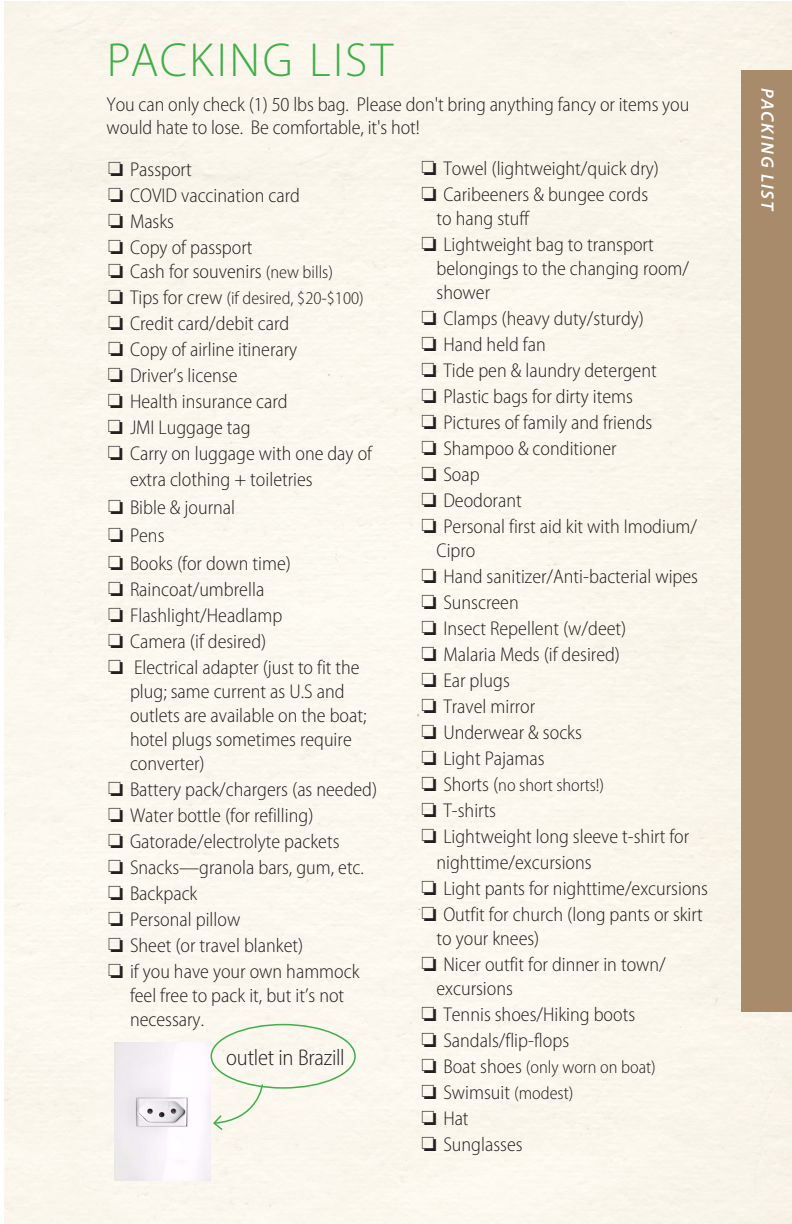
<style>
.page{position:relative;width:792px;height:1224px;background:#fff}
.page>*{position:absolute;margin:0;border:0;box-sizing:border-box;transform-origin:0 0}
.checklist{font:300 48px "Myriad Pro";letter-spacing:.05em;color:#40ae49}
.Body{font:300 semi-condensed 22.8px "Myriad Pro";letter-spacing:-.01em;color:#231f20}
.Body-2{font:300 semi-condensed 20px/26px "Myriad Pro";color:#231f20}
.checklist-2{font:300 semi-condensed 20px/22.4px "Myriad Pro";letter-spacing:-.005em;color:#231f20}
.Body-3{font:300 semi-condensed 18px "Myriad Pro";color:#231f20}
.NOTE{font:italic 600 18px "Myriad Pro";letter-spacing:.095em;color:#fff}
.s1{font-size:18px}
.s2{font-size:20px}
</style>
<div class="page">
<div style="left:4px;top:1px;width:788px;height:1223px;background:#faf7ed"></div>
<div style="left:742px;top:71px;width:50px;height:941px;background:#a88b6a"></div>
<img style="left:115px;top:1043px;width:95px;height:138px">
<svg style="left:212px;top:1083px;width:52px;height:49px"></svg>
<div style="left:211px;top:1024px;width:145px;height:65px;border:2px solid #40ae49;border-radius:50%"></div>
<p class="checklist" style="left:107px;top:31px;width:288px">PACKING LIST</p>
<p class="checklist-2" style="left:106px;top:94px;width:584px">You can only check (1) 50 lbs bag. Please don't bring anything fancy or items you would hate to lose. Be comfortable, it's hot!</p>
<p class="Body-2" style="left:108px;top:156px;width:193px">❏ Passport<br>❏ COVID vaccination card ❏ Masks<br>❏ Copy of passport</p>
<p class="Body-2" style="left:108px;top:258px;width:227px">❏ Cash for souvenirs <span class="s1">(new bills)</span></p>
<p class="Body-3" style="left:108px;top:288px;width:257px">❏ <span class="s2">Tips for crew</span> (if desired, $20-$100)</p>
<p class="Body-2" style="left:108px;top:310px;width:183px">❏ Credit card/debit card</p>
<p class="Body-2" style="left:108px;top:336px;width:191px">❏ Copy of airline itinerary</p>
<p class="Body-2" style="left:108px;top:362px;width:131px">❏ Driver’s license</p>
<p class="Body-2" style="left:108px;top:388px;width:181px">❏ Health insurance card</p>
<p class="Body-2" style="left:108px;top:414px;width:144px">❏ JMI Luggage tag</p>
<p class="Body-2" style="left:108px;top:440px;width:266px">❏ Carry on luggage with one day of</p>
<p class="Body-2" style="left:130px;top:466px;width:184px">extra clothing + toiletries</p>
<p class="Body-2" style="left:108px;top:493px;width:184px;line-height:28px">❏ Bible &amp; journal<br>❏ Pens<br>❏ Books (for down time)</p>
<p class="Body-2" style="left:108px;top:576px;width:253px">❏ Raincoat/umbrella<br>❏ Flashlight/Headlamp<br>❏ Camera (if desired)<br>❏ Electrical adapter (just to fit the</p>
<p class="Body-2" style="left:130px;top:679px;width:238px;line-height:24px">plug; same current as U.S and outlets are available on the boat; hotel plugs sometimes require converter)</p>
<p class="Body-2" style="left:108px;top:776px;width:271px">❏ Battery pack/chargers (as needed) ❏ Water bottle (for refilling)<br>❏ Gatorade/electrolyte packets<br>❏ Snacks—granola bars, gum, etc. ❏ Backpack<br>❏ Personal pillow<br>❏ Sheet (or travel blanket)<br>❏ if you have your own hammock</p>
<p class="Body-2" style="left:130px;top:983px;width:216px;line-height:24px">feel free to pack it, but it’s not necessary.</p>
<p class="Body-2" style="left:421px;top:155px;width:239px">❏ Towel (lightweight/quick dry) ❏ Caribeeners &amp; bungee cords</p>
<p class="Body-2" style="left:421px;top:205px;width:234px;text-indent:15px">to hang stuff<br>❏ Lightweight bag to transport</p>
<p class="Body-2" style="left:437px;top:256px;width:254px;line-height:24px">belongings to the changing room/ shower</p>
<p class="Body-2" style="left:421px;top:305px;width:277px">❏ Clamps (heavy duty/sturdy)<br>❏ Hand held fan<br>❏ Tide pen &amp; laundry detergent<br>❏ Plastic bags for dirty items<br>❏ Pictures of family and friends<br>❏ Shampoo &amp; conditioner<br>❏ Soap<br>❏ Deodorant<br>❏ Personal first aid kit with Imodium/</p>
<p class="Body-2" style="left:421px;top:537px;width:278px;text-indent:15px">Cipro<br>❏ Hand sanitizer/Anti-bacterial wipes ❏ Sunscreen<br>❏ Insect Repellent (w/deet)<br>❏ Malaria Meds (if desired)<br>❏ Ear plugs<br>❏ Travel mirror<br>❏ Underwear &amp; socks<br>❏ Light Pajamas</p>
<p class="Body-3" style="left:421px;top:774px;width:184px">❏ <span class="s2">Shorts (</span>no short shorts!)</p>
<p class="Body-2" style="left:421px;top:797px;width:76px">❏ T-shirts</p>
<p class="Body-2" style="left:421px;top:823px;width:269px">❏ Lightweight long sleeve t-shirt for</p>
<p class="Body-2" style="left:437px;top:849px;width:157px">nighttime/excursions</p>
<p class="Body-2" style="left:421px;top:875px;width:288px">❏ Light pants for nighttime/excursions</p>
<p class="Body-2" style="left:421px;top:901px;width:283px">❏ Outfit for church (long pants or skirt</p>
<p class="Body-2" style="left:421px;top:925px;width:246px;text-indent:15px">to your knees)<br>❏ Nicer outfit for dinner in town/</p>
<p class="Body-2" style="left:421px;top:975px;width:215px;text-indent:15px">excursions<br>❏ Tennis shoes/Hiking boots ❏ Sandals/flip-flops</p>
<p class="Body-3" style="left:421px;top:1057px;width:236px">❏ <span class="s2">Boat shoes</span> (only worn on boat)</p>
<p class="Body-2" style="left:421px;top:1079px;width:154px">❏ Swimsuit <span class="s1">(modest) </span>❏ Hat<br>❏ Sunglasses</p>
<p class="Body" style="left:226px;top:1044px;width:120px">outlet in Brazill</p>
<p class="NOTE" style="left:779px;top:88px;width:125px;rotate:90deg">PACKING LIST</p>
</div>
